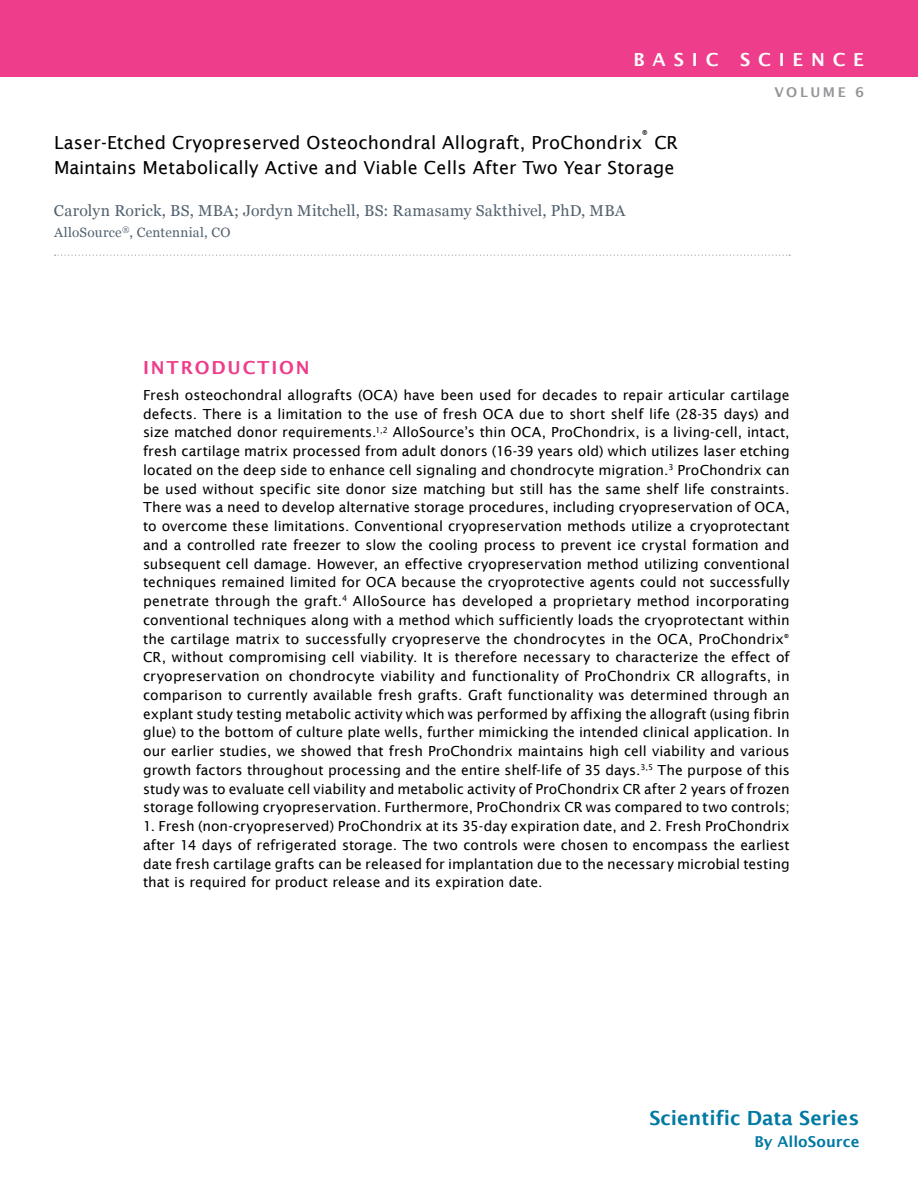
<style>
.page{position:relative;width:918px;height:1188px;background:#fff}
.page>*{position:absolute;margin:0;border:0;box-sizing:border-box;transform-origin:0 0}
.t1{font:600 19.5px "Lucida Sans";color:#0079a3}
.t2{font:18px/25.5px "Lucida Sans";letter-spacing:.01em;color:#000;text-align:right}
.t3{font:600 18px "Lucida Sans";letter-spacing:.43em;color:#fff}
.t4{font:600 18px "Lucida Sans";letter-spacing:.1em;color:#ee3d8b}
.t5{font:15.75px "Georgia";letter-spacing:.01em;color:#53626f}
.t6{font:600 15px "Lucida Sans";color:#0079a3}
.t7{font:13.8px/18.8px "Lucida Sans";letter-spacing:.005em;color:#000;text-align:justify}
.t8{font:13.5px "Georgia";letter-spacing:.025em;color:#53626f}
.t9{font:600 13.5px "Lucida Sans";letter-spacing:.19em;color:#939598}
.t10{font:10.8px "Lucida Sans";color:#000}
</style>
<div class="page">
<div style="left:0;top:0;width:918px;height:76px;background:#ee3d8b"></div>
<svg style="left:55px;top:255px;width:735px;height:1px"></svg>
<h2 class="t3" style="left:633px;top:49px;width:232px">BASIC SCIENCE</h2>
<p class="t9" style="left:774px;top:84px;width:91px">VOLUME 6</p>
<h2 class="t2" style="left:54px;top:130px;width:590px">Laser-Etched Cryopreserved Osteochondral Allograft, ProChondrix</h2>
<p class="t10" style="left:642px;top:128px;width:8px">®</p>
<h2 class="t2" style="left:54px;top:130px;width:626px">CR<br>Maintains Metabolically Active and Viable Cells After Two Year Storage</h2>
<p class="t5" style="left:54px;top:199px;width:573px">Carolyn Rorick, BS, MBA; Jordyn Mitchell, BS: Ramasamy Sakthivel, PhD, MBA</p>
<p class="t8" style="left:54px;top:222px;width:178px">AlloSource<sup>®</sup>, Centennial, CO</p>
<h2 class="t4" style="left:143px;top:358px;width:168px">INTRODUCTION</h2>
<p class="t7" style="left:143px;top:385px;width:648px">Fresh osteochondral allografts (OCA) have been used for decades to repair articular cartilage defects. There is a limitation to the use of fresh OCA due to short shelf life (28-35 days) and size matched donor requirements.<sup>1,2</sup> AlloSource’s thin OCA, ProChondrix, is a living-cell, intact, fresh cartilage matrix processed from adult donors (16-39 years old) which utilizes laser etching located on the deep side to enhance cell signaling and chondrocyte migration.<sup>3</sup> ProChondrix can be used without specific site donor size matching but still has the same shelf life constraints.<br>There was a need to develop alternative storage procedures, including cryopreservation of OCA, to overcome these limitations. Conventional cryopreservation methods utilize a cryoprotectant and a controlled rate freezer to slow the cooling process to prevent ice crystal formation and subsequent cell damage. However, an effective cryopreservation method utilizing conventional techniques remained limited for OCA because the cryoprotective agents could not successfully penetrate through the graft.<sup>4</sup> AlloSource has developed a proprietary method incorporating conventional techniques along with a method which sufficiently loads the cryoprotectant within the cartilage matrix to successfully cryopreserve the chondrocytes in the OCA, ProChondrix<sup>® </sup>CR, without compromising cell viability. It is therefore necessary to characterize the effect of cryopreservation on chondrocyte viability and functionality of ProChondrix CR allografts, in comparison to currently available fresh grafts. Graft functionality was determined through an explant study testing metabolic activity which was performed by affixing the allograft (using fibrin glue) to the bottom of culture plate wells, further mimicking the intended clinical application. In our earlier studies, we showed that fresh ProChondrix maintains high cell viability and various growth factors throughout processing and the entire shelf-life of 35 days.<sup>3,5</sup> The purpose of this study was to evaluate cell viability and metabolic activity of ProChondrix CR after 2 years of frozen storage following cryopreservation. Furthermore, ProChondrix CR was compared to two controls;</p>
<p class="t7" style="left:143px;top:817px;width:648px">1. Fresh (non-cryopreserved) ProChondrix at its 35-day expiration date, and 2. Fresh ProChondrix after 14 days of refrigerated storage. The two controls were chosen to encompass the earliest date fresh cartilage grafts can be released for implantation due to the necessary microbial testing that is required for product release and its expiration date.</p>
<h1 class="t1" style="left:649px;top:1107px;width:212px">Scientific Data Series</h1>
<p class="t6" style="left:755px;top:1133px;width:106px">By AlloSource</p>
</div>
